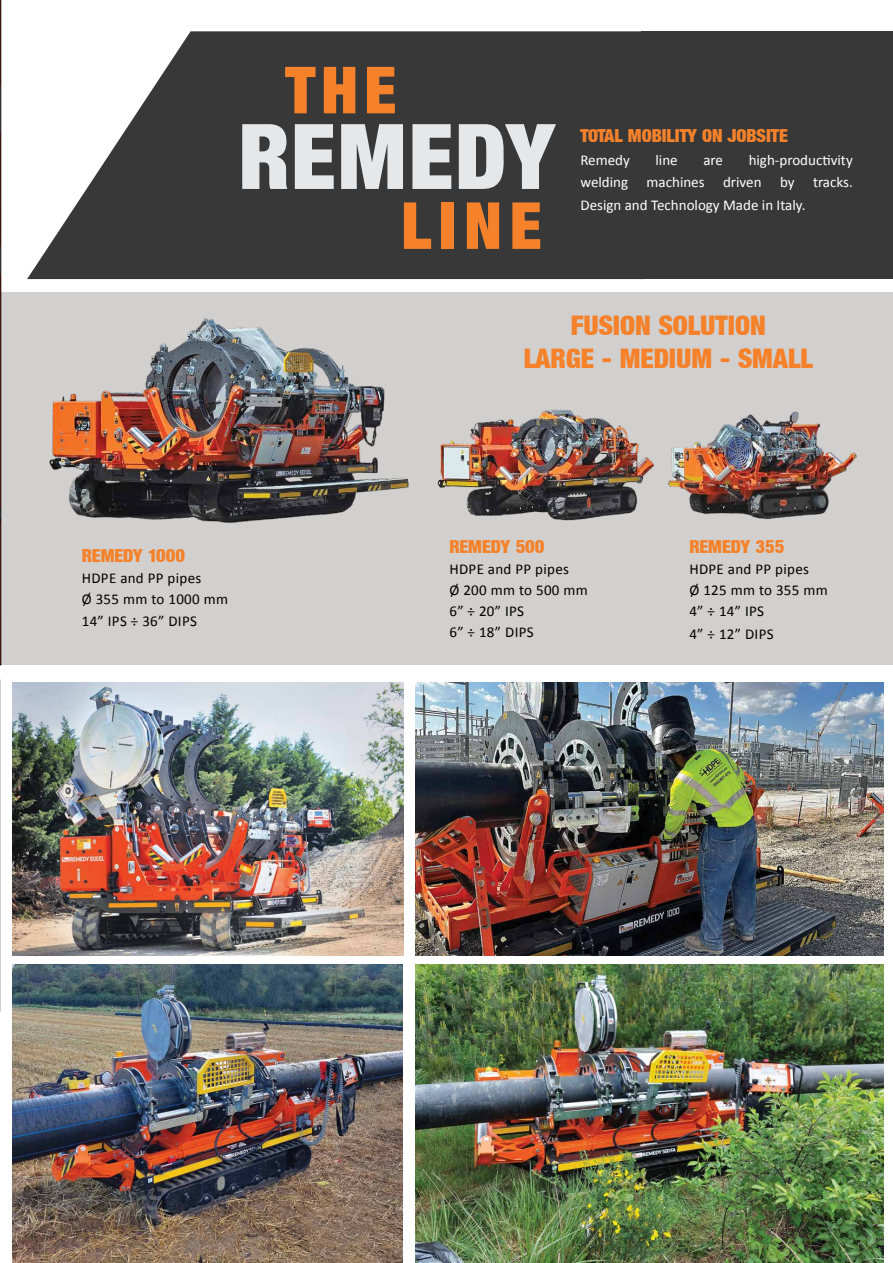
<style>
.page{position:relative;width:893px;height:1263px;background:#fff}
.page>*{position:absolute;margin:0;border:0;box-sizing:border-box;transform-origin:0 0}
.t1{font:90px "Basic Sans Heavy SF Bold";letter-spacing:.025em;color:#e6e7e8}
.t2{font:64.5px "Basic Sans Heavy SF Bold";letter-spacing:.125em;color:#f5822b}
.t3{font:27px/32.4px "Basic Sans Heavy SF Bold";color:#f5822b;text-align:center}
.t4{font:18px "Basic Sans Heavy SF Bold";color:#f5822b}
.t5{font:15px/21px "Calibri";letter-spacing:.02em;color:#000}
.t6{font:15px/22.5px "Calibri";color:#fff;text-align:justify}
</style>
<div class="page">
<div style="left:0;top:292px;width:893px;height:373px;background:#d1d0cf"></div>
<svg style="left:0;top:0;width:1px;height:665px"></svg>
<svg style="left:27px;top:31px;width:615px;height:248px;background:#525253"></svg>
<div style="left:642px;top:31px;width:251px;height:248px;background:#383839"></div>
<img style="left:0;top:294px;width:857px;height:270px">
<img style="left:12px;top:682px;width:392px;height:274px">
<img style="left:415px;top:682px;width:468px;height:274px">
<img style="left:12px;top:964px;width:391px;height:299px">
<img style="left:415px;top:964px;width:468px;height:299px">
<h2 class="t2" style="left:286px;top:54px;width:112px">THE</h2>
<h1 class="t1" style="left:239px;top:107px;width:318px">REMEDY</h1>
<p class="t4" style="left:580px;top:126px;width:209px">TOTAL MOBILITY ON JOBSITE</p>
<p class="t6" style="left:580px;top:148px;width:274px;text-indent:168px">high-productivity welding machines driven by tracks.<br>Design and Technology Made in Italy.</p>
<p class="t6" style="left:580px;top:148px;width:51px">Remedy</p>
<p class="t6" style="left:655px;top:148px;width:24px">line</p>
<p class="t6" style="left:703px;top:148px;width:21px">are</p>
<h2 class="t2" style="left:401px;top:190px;width:142px">LINE</h2>
<h3 class="t3" style="left:524px;top:309px;width:290px">FUSION SOLUTION<br>LARGE - MEDIUM - SMALL</h3>
<p class="t4" style="left:82px;top:545px;width:105px">REMEDY 1000</p>
<p class="t5" style="left:82px;top:567px;width:148px">HDPE and PP pipes<br>Ø 355 mm to 1000 mm</p>
<p class="t5" style="left:82px;top:610px;width:117px">14” IPS ÷ 36” DIPS</p>
<p class="t4" style="left:449px;top:537px;width:97px">REMEDY 500</p>
<p class="t5" style="left:449px;top:558px;width:140px">HDPE and PP pipes<br>Ø 200 mm to 500 mm<br>6” ÷ 20” IPS<br>6” ÷ 18” DIPS</p>
<p class="t4" style="left:689px;top:537px;width:97px">REMEDY 355</p>
<p class="t5" style="left:689px;top:558px;width:140px">HDPE and PP pipes<br>Ø 125 mm to 355 mm<br>4” ÷ 14” IPS</p>
<p class="t5" style="left:689px;top:623px;width:86px">4” ÷ 12” DIPS</p>
</div>
